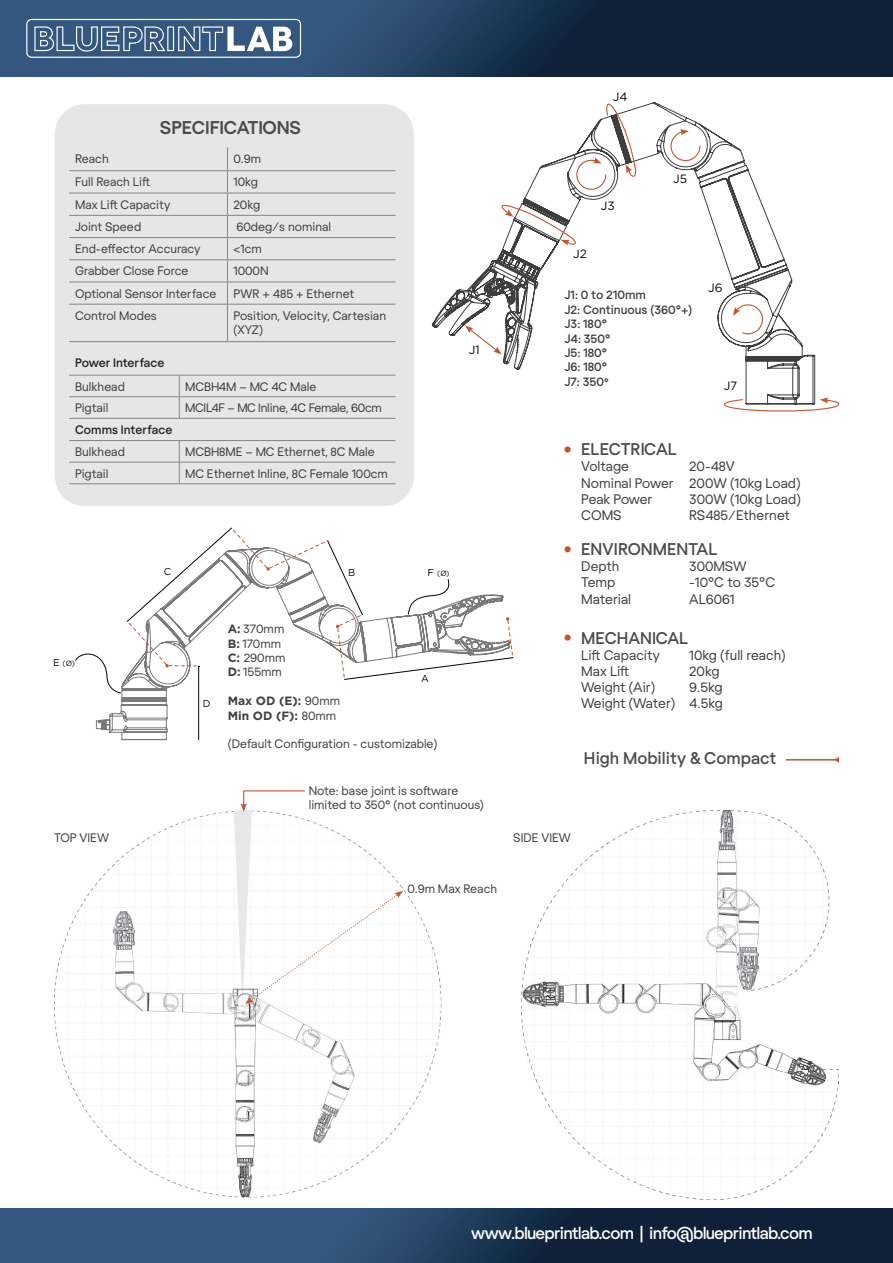
<style>
.page{position:relative;width:893px;height:1263px;background:#fff}
.page>*{position:absolute;margin:0;border:0;box-sizing:border-box;transform-origin:0 0}
.t1{font:700 18px "Regola Pro";color:#4d4c4c}
.t2{font:500 16.5px "Regola Pro";color:#4d4c4c}
.t3{font:500 16.5px "Regola Pro";letter-spacing:-.04em;color:#fff}
.t4{font:13.5px/16.2px "Regola Pro";color:#3e3e3f}
.t5{font:12px/14.4px "Regola Pro";color:#3e3e3f}
.t6{font:12px "Regola Pro";color:#413f41}
.t7{font:500 12px "Regola Pro";color:#413f41}
.t8{font:12px "Regola Pro";letter-spacing:-.02em;color:#3e3e3f}
.t9{font:500 12px "Regola Pro";color:#231f20}
.t10{font:700 12px "Gotham";color:#413f41}
.t11{font:12px "Gotham";color:#040503}
.t12{font:9.9px "Gotham";color:#040503}
.t13{font:7.5px "Gotham";color:#040503}
.s1{font-size:9.9px}
.s2{font-family:"Gotham";font-weight:700}
.s3{font-family:"Regola Pro";font-weight:400}
.s4{font-size:10.5px}
</style>
<div class="page">
<div style="left:55px;top:104px;width:359px;height:402px;background:#e6e6e6;border-radius:30px"></div>
<svg style="left:0;top:1209px;width:893px;height:54px;background:#213c5c"></svg>
<svg style="left:1px;top:0;width:892px;height:77px;background:#1f3958"></svg>
<div style="left:26px;top:19px;width:275px;height:39px;border:1px solid #fff;border-radius:5px"></div>
<svg style="left:34px;top:26px;width:258px;height:26px"></svg>
<hr style="left:786px;top:759px;width:50px;height:1px;background:#c3572a">
<svg style="left:834px;top:757px;width:5px;height:6px"></svg>
<svg style="left:432px;top:102px;width:383px;height:295px"></svg>
<svg style="left:497px;top:201px;width:80px;height:45px"></svg>
<svg style="left:465px;top:325px;width:37px;height:29px"></svg>
<svg style="left:723px;top:397px;width:117px;height:15px"></svg>
<svg style="left:576px;top:102px;width:61px;height:88px"></svg>
<svg style="left:669px;top:129px;width:32px;height:34px"></svg>
<svg style="left:733px;top:301px;width:33px;height:35px"></svg>
<svg style="left:96px;top:620px;width:249px;height:121px"></svg>
<hr style="left:198px;top:666px;width:1px;height:74px;background:#040503">
<svg style="left:75px;top:653px;width:46px;height:40px"></svg>
<svg style="left:127px;top:527px;width:387px;height:153px"></svg>
<img style="left:521px;top:810px;width:318px;height:389px">
<img style="left:55px;top:810px;width:386px;height:387px">
<svg style="left:564px;top:446px;width:7px;height:7px"></svg>
<div style="left:564px;top:546px;width:7px;height:6px;background:#c35729;border-radius:50%"></div>
<svg style="left:564px;top:634px;width:7px;height:7px"></svg>
<hr style="left:69px;top:170px;width:158px;height:1px;background:#848588">
<hr style="left:227px;top:170px;width:168px;height:1px;background:#848588">
<hr style="left:69px;top:193px;width:158px;height:1px;background:#848588">
<hr style="left:227px;top:193px;width:168px;height:1px;background:#848588">
<hr style="left:69px;top:215px;width:158px;height:1px;background:#848588">
<hr style="left:227px;top:215px;width:168px;height:1px;background:#848588">
<hr style="left:69px;top:237px;width:158px;height:1px;background:#848588">
<hr style="left:227px;top:237px;width:168px;height:1px;background:#848588">
<hr style="left:69px;top:259px;width:158px;height:1px;background:#848588">
<hr style="left:227px;top:259px;width:168px;height:1px;background:#848588">
<hr style="left:69px;top:282px;width:158px;height:1px;background:#848588">
<hr style="left:227px;top:282px;width:168px;height:1px;background:#848588">
<svg style="left:227px;top:147px;width:1px;height:157px"></svg>
<hr style="left:227px;top:305px;width:1px;height:36px;background:#848588">
<hr style="left:69px;top:304px;width:158px;height:1px;background:#848588">
<hr style="left:227px;top:304px;width:168px;height:1px;background:#848588">
<hr style="left:69px;top:341px;width:158px;height:1px;background:#848588">
<hr style="left:227px;top:341px;width:168px;height:1px;background:#848588">
<hr style="left:69px;top:396px;width:110px;height:1px;background:#848588">
<hr style="left:179px;top:396px;width:216px;height:1px;background:#848588">
<svg style="left:179px;top:376px;width:1px;height:42px"></svg>
<hr style="left:69px;top:418px;width:110px;height:1px;background:#848588">
<hr style="left:179px;top:418px;width:216px;height:1px;background:#848588">
<hr style="left:69px;top:440px;width:110px;height:1px;background:#848588">
<hr style="left:179px;top:440px;width:216px;height:1px;background:#848588">
<hr style="left:69px;top:462px;width:110px;height:1px;background:#848588">
<hr style="left:179px;top:462px;width:216px;height:1px;background:#848588">
<svg style="left:179px;top:441px;width:1px;height:42px"></svg>
<hr style="left:69px;top:375px;width:110px;height:1px;background:#848588">
<hr style="left:179px;top:375px;width:216px;height:1px;background:#848588">
<hr style="left:69px;top:483px;width:110px;height:1px;background:#848588">
<hr style="left:179px;top:483px;width:216px;height:1px;background:#848588">
<svg style="left:245px;top:891px;width:158px;height:113px"></svg>
<svg style="left:241px;top:790px;width:111px;height:46px"></svg>
<p class="t1" style="left:160px;top:115px;width:143px">SPECIFICATIONS</p>
<p class="t5" style="left:75px;top:151px;width:35px">Reach</p>
<p class="t5" style="left:233px;top:151px;width:29px">0.9m</p>
<p class="t5" style="left:75px;top:174px;width:76px">Full Reach Lift</p>
<p class="t5" style="left:233px;top:174px;width:26px">10kg</p>
<p class="t5" style="left:75px;top:196px;width:97px">Max Lift Capacity</p>
<p class="t5" style="left:233px;top:196px;width:28px">20kg</p>
<p class="t5" style="left:75px;top:219px;width:68px">Joint Speed</p>
<p class="t5" style="left:236px;top:219px;width:96px">60deg/s nominal</p>
<p class="t5" style="left:75px;top:241px;width:127px">End-effector Accuracy</p>
<p class="t5" style="left:233px;top:241px;width:30px">&lt;1cm</p>
<p class="t5" style="left:75px;top:263px;width:115px">Grabber Close Force</p>
<p class="t5" style="left:233px;top:263px;width:37px">1000N</p>
<p class="t5" style="left:75px;top:285px;width:143px">Optional Sensor Interface</p>
<p class="t5" style="left:233px;top:285px;width:122px">PWR + 485 + Ethernet</p>
<p class="t5" style="left:75px;top:308px;width:83px">Control Modes</p>
<p class="t5" style="left:233px;top:308px;width:154px">Position, Velocity, Cartesian (XYZ)</p>
<p class="t9" style="left:75px;top:355px;width:91px">Power Interface</p>
<p class="t5" style="left:75px;top:379px;width:51px">Bulkhead</p>
<p class="t5" style="left:185px;top:379px;width:133px">MCBH4M – MC 4C Male</p>
<p class="t5" style="left:75px;top:400px;width:35px">Pigtail</p>
<p class="t8" style="left:185px;top:400px;width:198px">MCIL4F – MC Inline, 4C Female, 60cm</p>
<p class="t9" style="left:75px;top:421px;width:99px">Comms Interface</p>
<p class="t5" style="left:75px;top:444px;width:51px">Bulkhead</p>
<p class="t5" style="left:185px;top:444px;width:191px">MCBH8ME – MC Ethernet, 8C Male</p>
<p class="t5" style="left:75px;top:466px;width:35px">Pigtail</p>
<p class="t5" style="left:185px;top:466px;width:204px">MC Ethernet Inline, 8C Female 100cm</p>
<p class="t11" style="left:469px;top:342px;width:12px">J1</p>
<p class="t13" style="left:53px;top:659px;width:23px"><span class="s1">E</span> (Ø)</p>
<p class="t12" style="left:164px;top:565px;width:9px">C</p>
<p class="t12" style="left:348px;top:567px;width:9px">B</p>
<p class="t13" style="left:428px;top:569px;width:23px"><span class="s1">F</span> (Ø)</p>
<p class="t12" style="left:203px;top:697px;width:9px">D</p>
<p class="t6" style="left:228px;top:621px;width:58px"><span class="s2">A:</span> 370mm</p>
<p class="t6" style="left:228px;top:635px;width:55px"><span class="s2">B:</span> 170mm</p>
<p class="t6" style="left:228px;top:649px;width:59px"><span class="s2">C:</span> 290mm</p>
<p class="t6" style="left:228px;top:664px;width:56px"><span class="s2">D:</span> 155mm</p>
<p class="t10" style="left:228px;top:693px;width:114px">Max OD (E): <span class="s3">90mm</span></p>
<p class="t10" style="left:228px;top:707px;width:110px">Min OD (F): <span class="s3">80mm</span></p>
<p class="t6" style="left:228px;top:736px;width:211px">(Default Configuration - customizable)</p>
<p class="t12" style="left:421px;top:672px;width:9px">A</p>
<p class="t6" style="left:54px;top:830px;width:56px">TOP VIEW</p>
<p class="t6" style="left:309px;top:782px;width:151px">Note: base joint is software</p>
<p class="t6" style="left:309px;top:796px;width:177px">limited to 350° (not continuous)</p>
<p class="t6" style="left:407px;top:881px;width:91px">0.9m Max Reach</p>
<p class="t11" style="left:613px;top:89px;width:16px">J4</p>
<p class="t11" style="left:601px;top:198px;width:15px">J3</p>
<p class="t11" style="left:573px;top:246px;width:15px">J2</p>
<p class="t11" style="left:673px;top:171px;width:15px">J5</p>
<p class="t7" style="left:564px;top:287px;width:83px">J1: 0 to 210mm</p>
<p class="t7" style="left:564px;top:301px;width:129px">J2: Continuous (360°+)</p>
<p class="t7" style="left:564px;top:315px;width:44px">J3: 180°</p>
<p class="t7" style="left:564px;top:330px;width:47px">J4: 350°</p>
<p class="t7" style="left:564px;top:344px;width:44px">J5: 180°</p>
<p class="t7" style="left:564px;top:359px;width:44px">J6: 180°</p>
<p class="t7" style="left:564px;top:373px;width:46px">J7: 350<span class="s4">°</span></p>
<p class="t11" style="left:708px;top:280px;width:16px">J6</p>
<p class="t11" style="left:724px;top:378px;width:15px">J7</p>
<p class="t2" style="left:581px;top:438px;width:97px">ELECTRICAL</p>
<p class="t4" style="left:581px;top:458px;width:49px">Voltage</p>
<p class="t4" style="left:689px;top:458px;width:47px">20-48V</p>
<p class="t4" style="left:581px;top:474px;width:221px">Nominal Power 200W (10kg Load)<br>Peak Power</p>
<p class="t4" style="left:689px;top:490px;width:113px">300W (10kg Load)</p>
<p class="t4" style="left:581px;top:506px;width:42px">COMS</p>
<p class="t4" style="left:689px;top:506px;width:102px">RS485/Ethernet</p>
<p class="t2" style="left:581px;top:537px;width:137px">ENVIRONMENTAL</p>
<p class="t4" style="left:581px;top:557px;width:39px">Depth</p>
<p class="t4" style="left:689px;top:557px;width:59px">300MSW</p>
<p class="t4" style="left:581px;top:574px;width:36px">Temp</p>
<p class="t4" style="left:689px;top:574px;width:87px">-10°C to 35°C</p>
<p class="t4" style="left:581px;top:590px;width:51px">Material</p>
<p class="t4" style="left:689px;top:590px;width:47px">AL6061</p>
<p class="t2" style="left:581px;top:626px;width:108px">MECHANICAL</p>
<p class="t4" style="left:581px;top:646px;width:80px">Lift Capacity</p>
<p class="t4" style="left:689px;top:646px;width:98px">10kg (full reach)</p>
<p class="t4" style="left:581px;top:662px;width:49px">Max Lift</p>
<p class="t4" style="left:689px;top:662px;width:32px">20kg</p>
<p class="t4" style="left:581px;top:678px;width:75px">Weight (Air)</p>
<p class="t4" style="left:581px;top:678px;width:143px;text-align:right">9.5kg<br>Weight (Water) 4.5kg</p>
<p class="t2" style="left:584px;top:747px;width:194px">High Mobility &amp; Compact</p>
<p class="t6" style="left:513px;top:830px;width:59px">SIDE VIEW</p>
<p class="t3" style="left:471px;top:1222px;width:343px">www.blueprintlab.com | info@blueprintlab.com</p>
</div>
